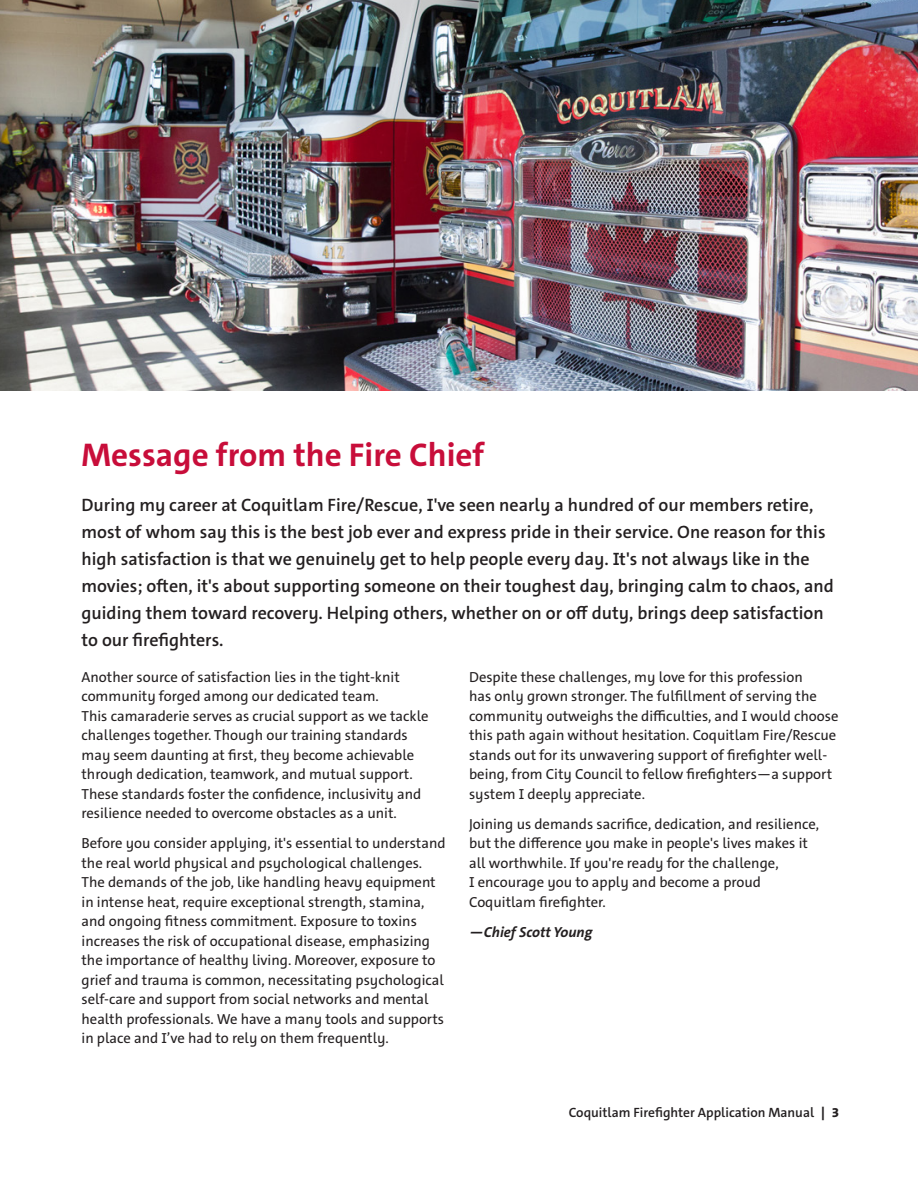
<style>
.page{position:relative;width:918px;height:1188px;background:#fff}
.page>*{position:absolute;margin:0;border:0;box-sizing:border-box;transform-origin:0 0}
.t1{font:700 33px "The Sans C5";color:#c80d3a}
.t2{font:600 18px/27px "The Sans C5";color:#231f20}
.t3{font:14.7px/19.5px "The Sans C5";color:#231f20}
.t4{font:italic 700 14.7px "The Sans C5";color:#231f20}
.t5{font:600 13.5px "The Sans C5";color:#231f20}
.s1{font-weight:800}
</style>
<div class="page">
<img style="left:0;top:0;width:918px;height:391px">
<h1 class="t1" style="left:82px;top:433px;width:405px">Message from the Fire Chief</h1>
<p class="t2" style="left:82px;top:491px;width:754px">During my career at Coquitlam Fire/Rescue, I've seen nearly a hundred of our members retire, most of whom say this is the best job ever and express pride in their service. One reason for this high satisfaction is that we genuinely get to help people every day. It's not always like in the movies; often, it's about supporting someone on their toughest day, bringing calm to chaos, and guiding them toward recovery. Helping others, whether on or of duty, brings deep satisfaction to our frefghters.</p>
<p class="t3" style="left:82px;top:667px;width:349px">Another source of satisfaction lies in the tight-knit community forged among our dedicated team.<br>This camaraderie serves as crucial support as we tackle challenges together. Though our training standards may seem daunting at frst, they become achievable through dedication, teamwork, and mutual support.<br>These standards foster the confdence, inclusivity and resilience needed to overcome obstacles as a unit.</p>
<p class="t3" style="left:82px;top:834px;width:366px">Before you consider applying, it's essential to understand the real world physical and psychological challenges.<br>The demands of the job, like handling heavy equipment in intense heat, require exceptional strength, stamina, and ongoing ftness commitment. Exposure to toxins increases the risk of occupational disease, emphasizing the importance of healthy living. Moreover, exposure to grief and trauma is common, necessitating psychological self-care and support from social networks and mental health professionals. We have a many tools and supports in place and I’ve had to rely on them frequently.</p>
<p class="t3" style="left:469px;top:667px;width:371px">Despite these challenges, my love for this profession<br>has only grown stronger. The fulfllment of serving the community outweighs the difculties, and I would choose this path again without hesitation. Coquitlam Fire/Rescue stands out for its unwavering support of frefghter well&shy;being, from City Council to fellow frefghters—a support system I deeply appreciate.</p>
<p class="t3" style="left:469px;top:814px;width:352px">Joining us demands sacrifce, dedication, and resilience, but the diference you make in people's lives makes it all worthwhile. If you're ready for the challenge,<br>I encourage you to apply and become a proud Coquitlam frefghter.</p>
<p class="t4" style="left:469px;top:922px;width:125px">—Chief Scott Young</p>
<p class="t5" style="left:569px;top:1104px;width:272px">Coquitlam Firefghter Application Manual <span class="s1">| 3</span></p>
</div>
